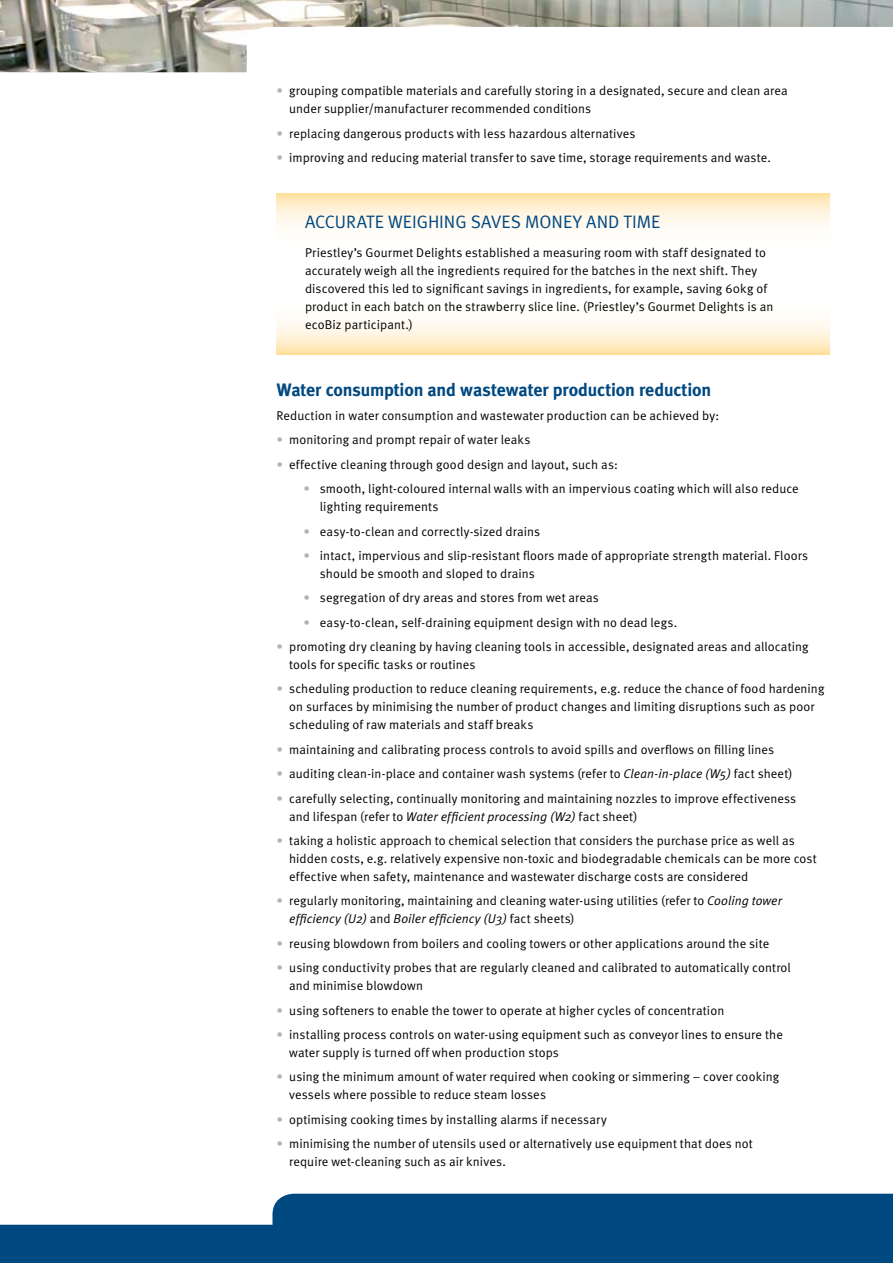
<style>
.page{position:relative;width:893px;height:1263px;background:#fff}
.page>*{position:absolute;margin:0;border:0;box-sizing:border-box;transform-origin:0 0}
.t1{font:700 18px "Meta Plus";letter-spacing:-.01em;color:#004880}
.t2{font:18px "Meta Normal";color:#004880}
.t3{font:12.75px/18px "Meta Normal";letter-spacing:.005em;color:#000}
.s1{color:#b2b4b6}
.s2{font-style:italic}
</style>
<div class="page">
<img style="left:0;top:0;width:893px;height:72px">
<svg style="left:0;top:1194px;width:893px;height:69px;background:#236191"></svg>
<svg style="left:276px;top:193px;width:553px;height:161px"></svg>
<p class="t3" style="left:289px;top:82px;width:500px;text-indent:-13px"><span class="s1">•</span> grouping compatible materials and carefully storing in a designated, secure and clean area under supplier/manufacturer recommended conditions</p>
<p class="t3" style="left:276px;top:124px;width:361px"><span class="s1">•</span> replacing dangerous products with less hazardous alternatives</p>
<p class="t3" style="left:276px;top:148px;width:496px"><span class="s1">•</span> improving and reducing material transfer to save time, storage requirements and waste.</p>
<h1 class="t2" style="left:305px;top:211px;width:357px">Accurate weighing saves money and time</h1>
<p class="t3" style="left:305px;top:243px;width:470px">Priestley’s Gourmet Delights established a measuring room with staff designated to accurately weigh all the ingredients required for the batches in the next shift. They discovered this led to significant savings in ingredients, for example, saving 60kg of product in each batch on the strawberry slice line. (Priestley’s Gourmet Delights is an ecoBiz participant.)</p>
<h1 class="t1" style="left:276px;top:379px;width:436px">Water consumption and wastewater production reduction</h1>
<p class="t3" style="left:276px;top:406px;width:444px">Reduction in water consumption and wastewater production can be achieved by:</p>
<p class="t3" style="left:276px;top:431px;width:256px"><span class="s1">•</span> monitoring and prompt repair of water leaks</p>
<p class="t3" style="left:276px;top:455px;width:343px"><span class="s1">•</span> effective cleaning through good design and layout, such as:</p>
<p class="t3" style="left:320px;top:480px;width:480px;text-indent:-16px"><span class="s1">•</span> smooth, light-coloured internal walls with an impervious coating which will also reduce lighting requirements</p>
<p class="t3" style="left:303px;top:522px;width:238px"><span class="s1">•</span> easy-to-clean and correctly-sized drains</p>
<p class="t3" style="left:320px;top:546px;width:490px;text-indent:-16px"><span class="s1">•</span> intact, impervious and slip-resistant floors made of appropriate strength material. Floors should be smooth and sloped to drains</p>
<p class="t3" style="left:303px;top:589px;width:297px"><span class="s1">•</span> segregation of dry areas and stores from wet areas</p>
<p class="t3" style="left:303px;top:613px;width:375px"><span class="s1">•</span> easy-to-clean, self-draining equipment design with no dead legs.</p>
<p class="t3" style="left:289px;top:637px;width:521px;text-indent:-13px"><span class="s1">•</span> promoting dry cleaning by having cleaning tools in accessible, designated areas and allocating tools for specific tasks or routines</p>
<p class="t3" style="left:289px;top:680px;width:537px;text-indent:-13px"><span class="s1">•</span> scheduling production to reduce cleaning requirements, e.g. reduce the chance of food hardening on surfaces by minimising the number of product changes and limiting disruptions such as poor scheduling of raw materials and staff breaks</p>
<p class="t3" style="left:276px;top:740px;width:499px"><span class="s1">•</span> maintaining and calibrating process controls to avoid spills and overflows on filling lines</p>
<p class="t3" style="left:276px;top:765px;width:518px"><span class="s1">•</span> auditing clean-in-place and container wash systems (refer to <span class="s2">Clean-in-place (W5)</span> fact sheet)</p>
<p class="t3" style="left:289px;top:789px;width:508px;text-indent:-13px"><span class="s1">•</span> carefully selecting, continually monitoring and maintaining nozzles to improve effectiveness and lifespan (refer to <span class="s2">Water efficient processing (W2)</span> fact sheet)</p>
<p class="t3" style="left:289px;top:831px;width:529px;text-indent:-13px"><span class="s1">•</span> taking a holistic approach to chemical selection that considers the purchase price as well as hidden costs, e.g. relatively expensive non-toxic and biodegradable chemicals can be more cost effective when safety, maintenance and wastewater discharge costs are considered</p>
<p class="t3" style="left:289px;top:892px;width:495px;text-indent:-13px"><span class="s1">•</span> regularly monitoring, maintaining and cleaning water-using utilities (refer to <span class="s2">Cooling tower efficiency (U2)</span> and <span class="s2">Boiler efficiency (U3)</span> fact sheets)</p>
<p class="t3" style="left:276px;top:934px;width:494px"><span class="s1">•</span> reusing blowdown from boilers and cooling towers or other applications around the site</p>
<p class="t3" style="left:289px;top:958px;width:503px;text-indent:-13px"><span class="s1">•</span> using conductivity probes that are regularly cleaned and calibrated to automatically control and minimise blowdown</p>
<p class="t3" style="left:276px;top:1001px;width:449px"><span class="s1">•</span> using softeners to enable the tower to operate at higher cycles of concentration</p>
<p class="t3" style="left:289px;top:1025px;width:495px;text-indent:-13px"><span class="s1">•</span> installing process controls on water-using equipment such as conveyor lines to ensure the water supply is turned off when production stops</p>
<p class="t3" style="left:289px;top:1068px;width:492px;text-indent:-13px"><span class="s1">•</span> using the minimum amount of water required when cooking or simmering – cover cooking vessels where possible to reduce steam losses</p>
<p class="t3" style="left:276px;top:1110px;width:332px"><span class="s1">•</span> optimising cooking times by installing alarms if necessary</p>
<p class="t3" style="left:289px;top:1134px;width:465px;text-indent:-13px"><span class="s1">•</span> minimising the number of utensils used or alternatively use equipment that does not require wet-cleaning such as air knives.</p>
</div>
